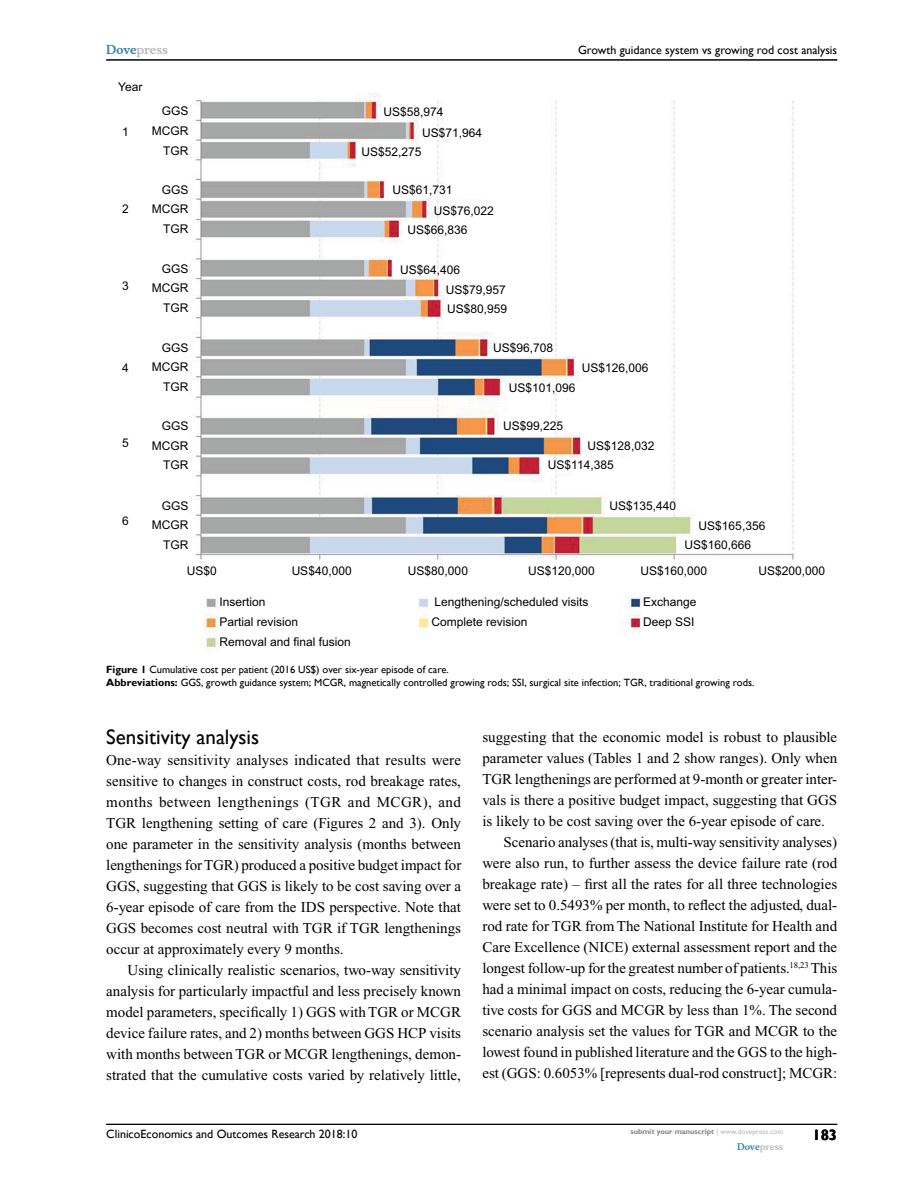
<style>
.page{position:relative;width:918px;height:1188px;background:#fff}
.page>*{position:absolute;margin:0;border:0;box-sizing:border-box;transform-origin:0 0}
.t1{font:21px "Gill Sans";color:#000}
.t2{font:15px/21px "Times New Roman";color:#000;text-align:justify}
.t3{font:700 15px "Gill Sans";color:#000}
.t4{font:12px/25.7px "Arial";color:#000}
.t5{font:12px "Gill Sans";color:#000}
.t6{font:700 12px "Musee";color:#b8babc}
.t7{font:10.5px/13.5px "Gill Sans";color:#000}
.t8{font:700 9px "Musee";color:#b8babc}
.t9{font:700 7.5px "Gill Sans";color:#808285}
.s1{color:#3785ad}
.s2{font-weight:700}
.s3{font-weight:400;color:#b8babc}
</style>
<div class="page">
<hr style="left:106px;top:1124px;width:731px;height:1px;background:#000">
<hr style="left:106px;top:60px;width:731px;height:1px;background:#000">
<img style="left:190px;top:92px;width:604px;height:557px">
<p class="t6" style="left:106px;top:43px;width:63px"><span class="s1">Dove</span>press</p>
<p class="t5" style="left:578px;top:43px;width:261px">Growth guidance system vs growing rod cost analysis</p>
<p class="t4" style="left:118px;top:74px;width:26px">Year</p>
<p class="t4" style="left:122px;top:119px;width:8px">1</p>
<p class="t4" style="left:162px;top:98px;width:28px">GGS</p>
<p class="t4" style="left:152px;top:118px;width:38px">MCGR</p>
<p class="t4" style="left:384px;top:99px;width:62px">US$58,974</p>
<p class="t4" style="left:422px;top:120px;width:62px">US$71,964</p>
<p class="t4" style="left:163px;top:137px;width:27px">TGR</p>
<p class="t4" style="left:362px;top:138px;width:62px">US$52,275</p>
<p class="t4" style="left:122px;top:196px;width:8px">2</p>
<p class="t4" style="left:162px;top:177px;width:28px">GGS</p>
<p class="t4" style="left:163px;top:216px;width:27px">TGR</p>
<p class="t4" style="left:152px;top:196px;width:38px">MCGR</p>
<p class="t4" style="left:392px;top:177px;width:62px">US$61,731</p>
<p class="t4" style="left:434px;top:198px;width:62px">US$76,022</p>
<p class="t4" style="left:407px;top:217px;width:62px">US$66,836</p>
<p class="t4" style="left:122px;top:273px;width:8px">3</p>
<p class="t4" style="left:162px;top:256px;width:28px">GGS</p>
<p class="t4" style="left:163px;top:295px;width:27px">TGR</p>
<p class="t4" style="left:152px;top:275px;width:38px">MCGR</p>
<p class="t4" style="left:400px;top:257px;width:62px">US$64,406</p>
<p class="t4" style="left:446px;top:276px;width:62px">US$79,957</p>
<p class="t4" style="left:447px;top:296px;width:62px">US$80,959</p>
<p class="t4" style="left:122px;top:355px;width:8px">4</p>
<p class="t4" style="left:162px;top:335px;width:28px">GGS</p>
<p class="t4" style="left:163px;top:374px;width:27px">TGR</p>
<p class="t4" style="left:152px;top:354px;width:38px">MCGR</p>
<p class="t4" style="left:493px;top:335px;width:62px">US$96,708</p>
<p class="t4" style="left:582px;top:355px;width:68px">US$126,006</p>
<p class="t4" style="left:509px;top:375px;width:68px">US$101,096</p>
<p class="t4" style="left:122px;top:430px;width:8px">5</p>
<p class="t4" style="left:162px;top:413px;width:28px">GGS</p>
<p class="t4" style="left:163px;top:452px;width:27px">TGR</p>
<p class="t4" style="left:152px;top:433px;width:38px">MCGR</p>
<p class="t4" style="left:503px;top:413px;width:62px">US$99,225</p>
<p class="t4" style="left:588px;top:433px;width:68px">US$128,032</p>
<p class="t4" style="left:548px;top:452px;width:67px">US$114,385</p>
<p class="t4" style="left:122px;top:508px;width:8px">6</p>
<p class="t4" style="left:162px;top:493px;width:28px">GGS</p>
<p class="t4" style="left:609px;top:493px;width:68px">US$135,440</p>
<p class="t4" style="left:152px;top:512px;width:38px">MCGR</p>
<p class="t4" style="left:699px;top:513px;width:68px">US$165,356</p>
<p class="t4" style="left:187px;top:532px;width:32px;text-indent:-24px">TGR<br>US$0</p>
<p class="t4" style="left:292px;top:558px;width:62px">US$40,000</p>
<p class="t4" style="left:408px;top:558px;width:62px">US$80,000</p>
<p class="t4" style="left:528px;top:558px;width:68px">US$120,000</p>
<p class="t4" style="left:640px;top:532px;width:112px;text-indent:44px">US$160,666<br>US$160,000</p>
<p class="t4" style="left:758px;top:558px;width:68px">US$200,000</p>
<p class="t4" style="left:219px;top:589px;width:48px">Insertion</p>
<p class="t4" style="left:434px;top:589px;width:156px">Lengthening/scheduled visits</p>
<p class="t4" style="left:643px;top:589px;width:55px">Exchange</p>
<p class="t4" style="left:219px;top:609px;width:80px">Partial revision</p>
<p class="t4" style="left:431px;top:609px;width:98px">Complete revision</p>
<p class="t4" style="left:643px;top:609px;width:53px">Deep SSI</p>
<p class="t4" style="left:219px;top:629px;width:133px">Removal and final fusion</p>
<p class="t7" style="left:106px;top:663px;width:650px"><span class="s2">Figure 1</span> Cumulative cost per patient (2016 US$) over six-year episode of care.<br><span class="s2">Abbreviations:</span> GGS, growth guidance system; MCGR, magnetically controlled growing rods; SSI, surgical site infection; TGR, traditional growing rods.</p>
<h1 class="t1" style="left:106px;top:725px;width:155px">Sensitivity analysis</h1>
<p class="t2" style="left:106px;top:750px;width:357px">One-way sensitivity analyses indicated that results were sensitive to changes in construct costs, rod breakage rates, months between lengthenings (TGR and MCGR), and TGR lengthening setting of care (Figures 2 and 3). Only one parameter in the sensitivity analysis (months between lengthenings for TGR) produced a positive budget impact for GGS, suggesting that GGS is likely to be cost saving over a 6-year episode of care from the IDS perspective. Note that GGS becomes cost neutral with TGR if TGR lengthenings occur at approximately every 9 months.</p>
<p class="t2" style="left:106px;top:960px;width:356px;text-indent:21px">Using clinically realistic scenarios, two-way sensitivity analysis for particularly impactful and less precisely known model parameters, specifically 1) GGS with TGR or MCGR device failure rates, and 2) months between GGS HCP visits with months between TGR or MCGR lengthenings, demon&shy;strated that the cumulative costs varied by relatively little,</p>
<p class="t2" style="left:482px;top:726px;width:356px">suggesting that the economic model is robust to plausible</p>
<p class="t2" style="left:482px;top:747px;width:356px">parameter values (Tables 1 and 2 show ranges). Only when</p>
<p class="t2" style="left:482px;top:768px;width:356px">TGR lengthenings are performed at 9-month or greater inter-</p>
<p class="t2" style="left:482px;top:789px;width:356px">vals is there a positive budget impact, suggesting that GGS</p>
<p class="t2" style="left:482px;top:810px;width:344px">is likely to be cost saving over the 6-year episode of care.</p>
<p class="t2" style="left:504px;top:831px;width:335px">Scenario analyses (that is, multi-way sensitivity analyses)</p>
<p class="t2" style="left:482px;top:852px;width:356px">were also run, to further assess the device failure rate (rod</p>
<p class="t2" style="left:482px;top:873px;width:356px">breakage rate) – first all the rates for all three technologies</p>
<p class="t2" style="left:482px;top:894px;width:356px">were set to 0.5493% per month, to reflect the adjusted, dual-</p>
<p class="t2" style="left:482px;top:915px;width:356px">rod rate for TGR from The National Institute for Health and</p>
<p class="t2" style="left:482px;top:936px;width:356px">Care Excellence (NICE) external assessment report and the</p>
<p class="t2" style="left:482px;top:957px;width:356px">longest follow-up for the greatest number of patients.<sup>18,23</sup> This</p>
<p class="t2" style="left:482px;top:978px;width:356px">had a minimal impact on costs, reducing the 6-year cumula-</p>
<p class="t2" style="left:482px;top:999px;width:356px">tive costs for GGS and MCGR by less than 1%. The second</p>
<p class="t2" style="left:482px;top:1020px;width:356px">scenario analysis set the values for TGR and MCGR to the</p>
<p class="t2" style="left:482px;top:1041px;width:356px">lowest found in published literature and the GGS to the high-</p>
<p class="t2" style="left:482px;top:1062px;width:357px">est (GGS: 0.6053% [represents dual-rod construct]; MCGR:</p>
<p class="t5" style="left:106px;top:1127px;width:253px">ClinicoEconomics and Outcomes Research 2018:10</p>
<p class="t9" style="left:631px;top:1127px;width:154px">submit your manuscript <span class="s3">| www.dovepress.com</span></p>
<p class="t8" style="left:737px;top:1141px;width:48px"><span class="s1">Dove</span>press</p>
<p class="t3" style="left:812px;top:1126px;width:26px">183</p>
</div>
